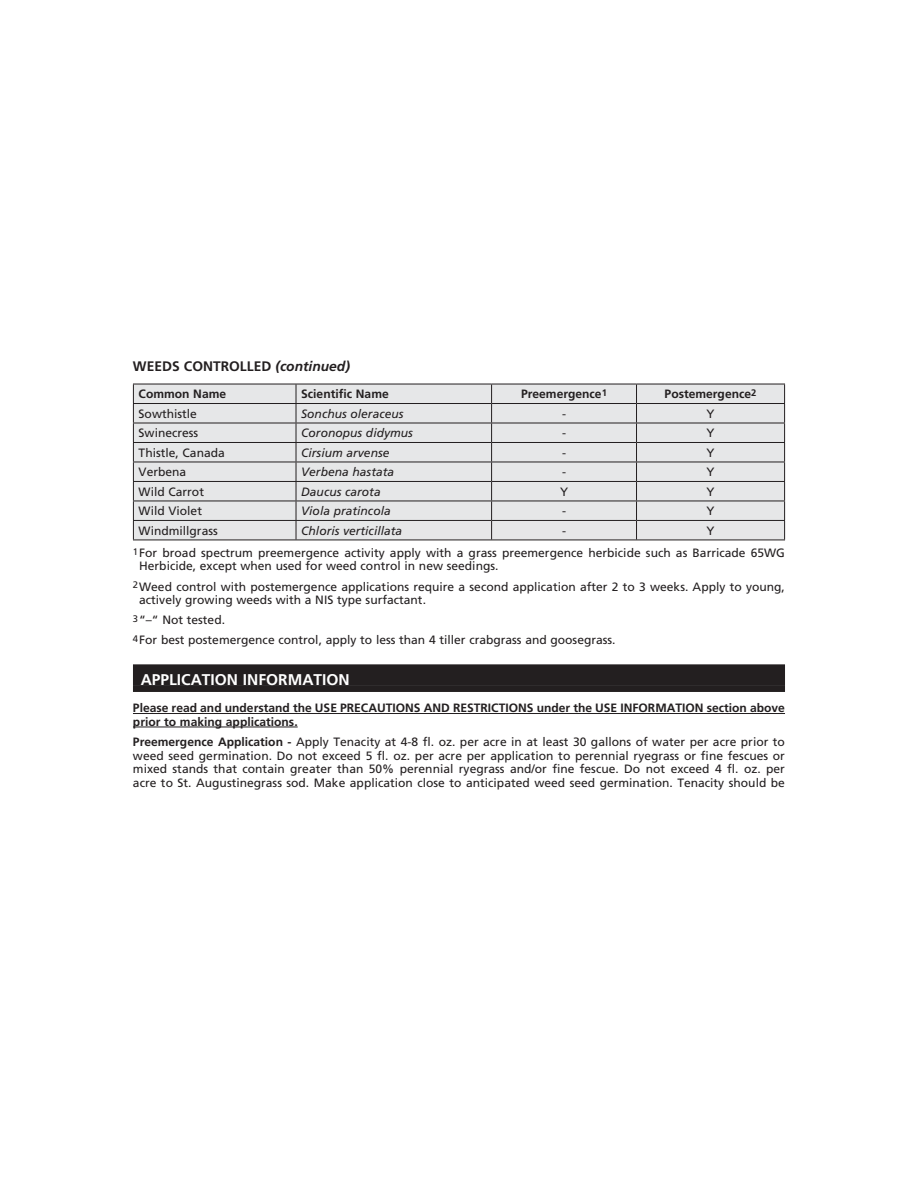
<style>
.page{position:relative;width:918px;height:1188px;background:#fff}
.page>*{position:absolute;margin:0;border:0;box-sizing:border-box;transform-origin:0 0}
.t1{font:700 15.6px "Frutiger";color:#fff}
.t2{font:700 13.8px "Frutiger";color:#231f20}
.t3{font:12.15px/20.2px "Frutiger";color:#231f20}
.t4{font:700 12.15px/13.5px "Frutiger";color:#231f20}
.t5{font:italic 12.15px "Frutiger";color:#231f20}
.s1{font-style:italic}
.s2{font-weight:700}
</style>
<div class="page">
<div style="left:133px;top:664px;width:652px;height:21px;background:#231f20"></div>
<div style="left:133px;top:685px;width:652px;height:7px;background:#231f20"></div>
<hr style="left:133px;top:713px;width:652px;height:1px;background:#231f20">
<hr style="left:133px;top:727px;width:165px;height:1px;background:#231f20">
<div style="left:134px;top:385px;width:650px;height:155px;background:#e6e7e8"></div>
<hr style="left:133px;top:384px;width:163px;height:1px;background:#231f20">
<hr style="left:296px;top:384px;width:196px;height:1px;background:#231f20">
<hr style="left:492px;top:384px;width:145px;height:1px;background:#231f20">
<hr style="left:637px;top:384px;width:148px;height:1px;background:#231f20">
<hr style="left:133px;top:403px;width:163px;height:1px;background:#231f20">
<hr style="left:296px;top:403px;width:196px;height:1px;background:#231f20">
<hr style="left:492px;top:403px;width:145px;height:1px;background:#231f20">
<hr style="left:637px;top:403px;width:148px;height:1px;background:#231f20">
<hr style="left:133px;top:423px;width:163px;height:1px;background:#231f20">
<hr style="left:296px;top:423px;width:196px;height:1px;background:#231f20">
<hr style="left:492px;top:423px;width:145px;height:1px;background:#231f20">
<hr style="left:637px;top:423px;width:148px;height:1px;background:#231f20">
<hr style="left:133px;top:442px;width:163px;height:1px;background:#231f20">
<hr style="left:296px;top:442px;width:196px;height:1px;background:#231f20">
<hr style="left:492px;top:442px;width:145px;height:1px;background:#231f20">
<hr style="left:637px;top:442px;width:148px;height:1px;background:#231f20">
<hr style="left:133px;top:462px;width:163px;height:1px;background:#231f20">
<hr style="left:296px;top:462px;width:196px;height:1px;background:#231f20">
<hr style="left:492px;top:462px;width:145px;height:1px;background:#231f20">
<hr style="left:637px;top:462px;width:148px;height:1px;background:#231f20">
<hr style="left:133px;top:481px;width:163px;height:1px;background:#231f20">
<hr style="left:296px;top:481px;width:196px;height:1px;background:#231f20">
<hr style="left:492px;top:481px;width:145px;height:1px;background:#231f20">
<hr style="left:637px;top:481px;width:148px;height:1px;background:#231f20">
<hr style="left:133px;top:501px;width:163px;height:1px;background:#231f20">
<hr style="left:296px;top:501px;width:196px;height:1px;background:#231f20">
<hr style="left:492px;top:501px;width:145px;height:1px;background:#231f20">
<hr style="left:637px;top:501px;width:148px;height:1px;background:#231f20">
<hr style="left:133px;top:520px;width:163px;height:1px;background:#231f20">
<svg style="left:133px;top:384px;width:1px;height:156px"></svg>
<hr style="left:296px;top:520px;width:196px;height:1px;background:#231f20">
<svg style="left:296px;top:384px;width:1px;height:156px"></svg>
<hr style="left:492px;top:520px;width:145px;height:1px;background:#231f20">
<svg style="left:491px;top:384px;width:1px;height:156px"></svg>
<hr style="left:637px;top:520px;width:148px;height:1px;background:#231f20">
<svg style="left:636px;top:384px;width:1px;height:156px"></svg>
<svg style="left:784px;top:384px;width:1px;height:156px"></svg>
<hr style="left:133px;top:540px;width:652px;height:1px;background:#231f20">
<p class="t2" style="left:133px;top:359px;width:218px">WEEDS CONTROLLED <span class="s1">(continued)</span></p>
<p class="t4" style="left:139px;top:387px;width:89px">Common Name</p>
<p class="t4" style="left:301px;top:387px;width:89px">Scientific Name</p>
<p class="t4" style="left:521px;top:387px;width:87px">Preemergence<sup>1</sup></p>
<p class="t4" style="left:665px;top:387px;width:93px">Postemergence<sup>2</sup></p>
<p class="t3" style="left:139px;top:403px;width:60px">Sowthistle</p>
<p class="t5" style="left:301px;top:406px;width:104px">Sonchus oleraceus</p>
<p class="t3" style="left:562px;top:403px;width:6px">-</p>
<p class="t3" style="left:707px;top:403px;width:10px">Y</p>
<p class="t3" style="left:139px;top:423px;width:61px">Swinecress</p>
<p class="t5" style="left:301px;top:426px;width:113px">Coronopus didymus</p>
<p class="t3" style="left:562px;top:423px;width:6px">-</p>
<p class="t3" style="left:707px;top:423px;width:10px">Y</p>
<p class="t3" style="left:139px;top:442px;width:88px">Thistle, Canada</p>
<p class="t5" style="left:301px;top:445px;width:90px">Cirsium arvense</p>
<p class="t3" style="left:562px;top:442px;width:6px">-</p>
<p class="t3" style="left:707px;top:442px;width:10px">Y</p>
<p class="t3" style="left:139px;top:462px;width:49px">Verbena</p>
<p class="t5" style="left:301px;top:465px;width:94px">Verbena hastata</p>
<p class="t3" style="left:562px;top:462px;width:6px">-</p>
<p class="t3" style="left:707px;top:462px;width:10px">Y</p>
<p class="t3" style="left:139px;top:481px;width:67px">Wild Carrot</p>
<p class="t5" style="left:301px;top:484px;width:81px">Daucus carota</p>
<p class="t3" style="left:560px;top:481px;width:10px">Y</p>
<p class="t3" style="left:707px;top:481px;width:10px">Y</p>
<p class="t3" style="left:139px;top:501px;width:65px">Wild Violet</p>
<p class="t5" style="left:301px;top:504px;width:91px">Viola pratincola</p>
<p class="t3" style="left:562px;top:501px;width:6px">-</p>
<p class="t3" style="left:707px;top:501px;width:10px">Y</p>
<p class="t3" style="left:139px;top:520px;width:81px">Windmillgrass</p>
<p class="t5" style="left:301px;top:523px;width:102px">Chloris verticillata</p>
<p class="t3" style="left:562px;top:520px;width:6px">-</p>
<p class="t3" style="left:133px;top:519px;width:654px;line-height:22.5px;text-indent:574px">Y<br><sup>1</sup>For broad spectrum preemergence activity apply with a grass preemergence herbicide such as Barricade 65WG</p>
<p class="t3" style="left:133px;top:556px;width:654px;text-indent:6px">Herbicide, except when used for weed control in new seedings.<br><sup>2</sup>Weed control with postemergence applications require a second application after 2 to 3 weeks. Apply to young,</p>
<p class="t3" style="left:133px;top:590px;width:484px;text-indent:6px">actively growing weeds with a NIS type surfactant.<br><sup>3</sup>“–“ Not tested.<br><sup>4</sup>For best postemergence control, apply to less than 4 tiller crabgrass and goosegrass.</p>
<p class="t1" style="left:141px;top:670px;width:211px">APPLICATION INFORMATION</p>
<p class="t4" style="left:133px;top:701px;width:654px">Please read and understand the USE PRECAUTIONS AND RESTRICTIONS under the USE INFORMATION section above prior to making applications.</p>
<p class="t3" style="left:133px;top:735px;width:654px;line-height:13.5px;text-align:justify"><span class="s2">Preemergence Application -</span> Apply Tenacity at 4-8 fl. oz. per acre in at least 30 gallons of water per acre prior to weed seed germination. Do not exceed 5 fl. oz. per acre per application to perennial ryegrass or fine fescues or mixed stands that contain greater than 50% perennial ryegrass and/or fine fescue. Do not exceed 4 fl. oz. per acre to St. Augustinegrass sod. Make application close to anticipated weed seed germination. Tenacity should be</p>
</div>
